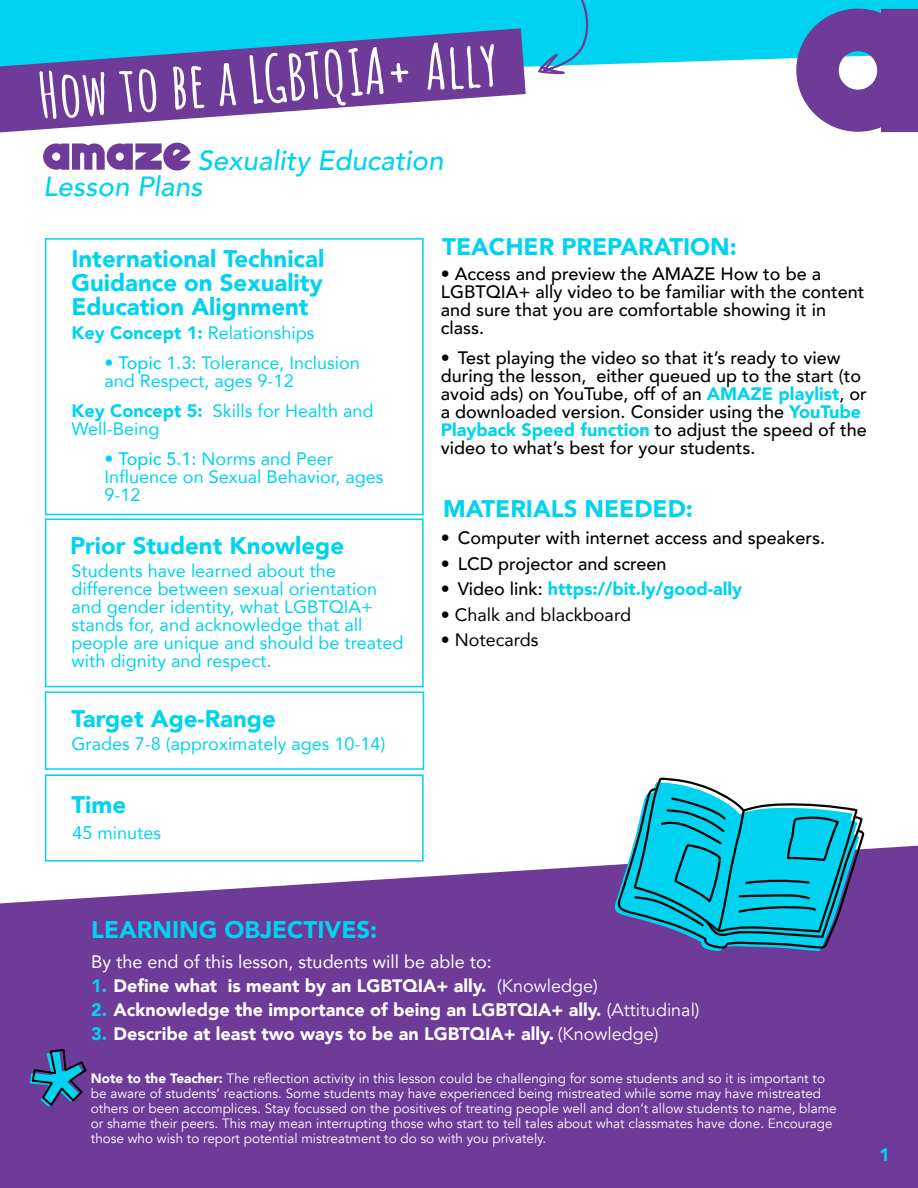
<style>
.page{position:relative;width:918px;height:1188px;background:#fff}
.page>*{position:absolute;margin:0;border:0;box-sizing:border-box;transform-origin:0 0}
.t1{font:700 62.85px "Amatic SC";color:#fff}
.t2{font:italic 500 27.75px/25.5px "Avenir";color:#00d3ef}
.t3{font:900 24px/24px "Avenir";color:#00d3ef;text-align:justify}
.t4{font:500 18px/18px "Avenir";color:#000}
.t5{font:18px/18px "Avenir";color:#00d3ef}
.t6{font:900 18px "Avenir";color:#fff}
.t7{font:18px "Avenir";color:#fff}
.t8{font:900 18px "Avenir";color:#00d3ef}
.t9{font:18px "Avenir";color:#000}
.t10{font:13.5px/15px "Avenir";color:#fff}
.s1{font-weight:900}
.s2{font-weight:500}
.s3{font-weight:900;color:#00d3ef}
.s4{font-weight:500;color:#000}
.s5{color:#00d3ef}
.s6{font-weight:400}
</style>
<div class="page">
<div style="left:45px;top:238px;width:379px;height:277px;border:2px solid #00d3ef"></div>
<div style="left:45px;top:518px;width:379px;height:169px;border:2px solid #00d3ef"></div>
<div style="left:45px;top:691px;width:379px;height:79px;border:2px solid #00d3ef"></div>
<div style="left:45px;top:774px;width:379px;height:88px;border:2px solid #00d3ef"></div>
<svg style="left:0;top:846px;width:918px;height:342px;background:#794ba1"></svg>
<svg style="left:30px;top:1048px;width:58px;height:60px;background:#3e5f9d"></svg>
<svg style="left:614px;top:777px;width:252px;height:174px"></svg>
<div style="left:0;top:0;width:918px;height:67px;background:#00d3ef"></div>
<svg style="left:43px;top:143px;width:148px;height:28px"></svg>
<svg style="left:796px;top:9px;width:122px;height:123px;background:#7a5eab"></svg>
<svg style="left:0;top:28px;width:526px;height:105px;fill:#6e3b99"></svg>
<svg style="left:535px;top:0;width:56px;height:75px;background:#21c9e8"></svg>
<h1 class="t1" style="left:35px;top:47px;width:463px;rotate:-4deg">How to be a LGBTQIA+ Ally</h1>
<h2 class="t2" style="left:43px;top:148px;width:402px;text-indent:154px">Sexuality Education<br>Lesson Plans</h2>
<h3 class="t3" style="left:71px;top:246px;width:254px">International Technical Guidance on Sexuality Education Alignment</h3>
<h3 class="t5" style="left:72px;top:323px;width:244px"><span class="s1">Key Concept 1:</span> Relationships</h3>
<h3 class="t5" style="left:105px;top:353px;width:257px"><span class="s2">• Topic 1.3:</span> Tolerance, Inclusion and Respect, ages 9-12</h3>
<h3 class="t5" style="left:72px;top:401px;width:304px"><span class="s1">Key Concept 5:</span> Skills for Health and<br>Well-Being</h3>
<h3 class="t5" style="left:105px;top:449px;width:280px"><span class="s2">• Topic 5.1:</span> Norms and Peer<br>Influence on Sexual Behavior, ages<br>9-12</h3>
<h3 class="t3" style="left:70px;top:533px;width:276px">Prior Student Knowlege</h3>
<h3 class="t5" style="left:72px;top:561px;width:333px">Students have learned about the difference between sexual orientation and gender identity, what LGBTQIA+ stands for, and acknowledge that all people are unique and should be treated with dignity and respect.</h3>
<h3 class="t3" style="left:72px;top:706px;width:206px">Target Age-Range</h3>
<h3 class="t5" style="left:72px;top:735px;width:315px">Grades 7-8 (approximately ages 10-14)</h3>
<h3 class="t3" style="left:72px;top:793px;width:56px">Time</h3>
<h3 class="t5" style="left:73px;top:823px;width:90px">45 minutes</h3>
<h3 class="t3" style="left:442px;top:234px;width:296px">TEACHER PREPARATION:</h3>
<h3 class="t4" style="left:441px;top:264px;width:425px">• Access and preview the AMAZE How to be a LGBTQIA+ ally video to be familiar with the content and sure that you are comfortable showing it in class.</h3>
<p class="t4" style="left:441px;top:348px;width:427px">• Test playing the video so that it’s ready to view during the lesson, either queued up to the start (to avoid ads) on YouTube, off of an <span class="s3">AMAZE playlist</span>, or a downloaded version. Consider using the <span class="s3">YouTube Playback Speed function</span> to adjust the speed of the video to what’s best for your students.</p>
<h3 class="t3" style="left:443px;top:496px;width:251px">MATERIALS NEEDED:</h3>
<h3 class="t4" style="left:441px;top:528px;width:386px">• Computer with internet access and speakers.</h3>
<h3 class="t4" style="left:441px;top:553px;width:227px">• LCD projector and screen</h3>
<h3 class="t8" style="left:441px;top:574px;width:303px"><span class="s4">• Video link:</span> https://bit.ly/good-ally</h3>
<h3 class="t9" style="left:441px;top:600px;width:192px">• Chalk and blackboard</h3>
<h3 class="t9" style="left:441px;top:626px;width:99px">• Notecards</h3>
<h3 class="t3" style="left:91px;top:917px;width:288px">LEARNING OBJECTIVES:</h3>
<h3 class="t7" style="left:91px;top:948px;width:402px">By the end of this lesson, students will be able to:</h3>
<h3 class="t6" style="left:91px;top:971px;width:508px"><span class="s5">1.</span> Define what is meant by an LGBTQIA+ ally. <span class="s6">(Knowledge)</span></h3>
<h3 class="t6" style="left:91px;top:995px;width:610px"><span class="s5">2.</span> Acknowledge the importance of being an LGBTQIA+ ally. <span class="s6">(Attitudinal)</span></h3>
<h3 class="t6" style="left:91px;top:1019px;width:569px"><span class="s5">3.</span> Describe at least two ways to be an LGBTQIA+ ally. <span class="s6">(Knowledge)</span></h3>
<p class="t10" style="left:91px;top:1071px;width:747px"><span class="s1">Note to the Teacher:</span> The reflection activity in this lesson could be challenging for some students and so it is important to be aware of students’ reactions. Some students may have experienced being mistreated while some may have mistreated others or been accomplices. Stay focussed on the positives of treating people well and don’t allow students to name, blame or shame their peers. This may mean interrupting those who start to tell tales about what classmates have done. Encourage those who wish to report potential mistreatment to do so with you privately.</p>
<h3 class="t8" style="left:879px;top:1139px;width:12px">1</h3>
</div>
